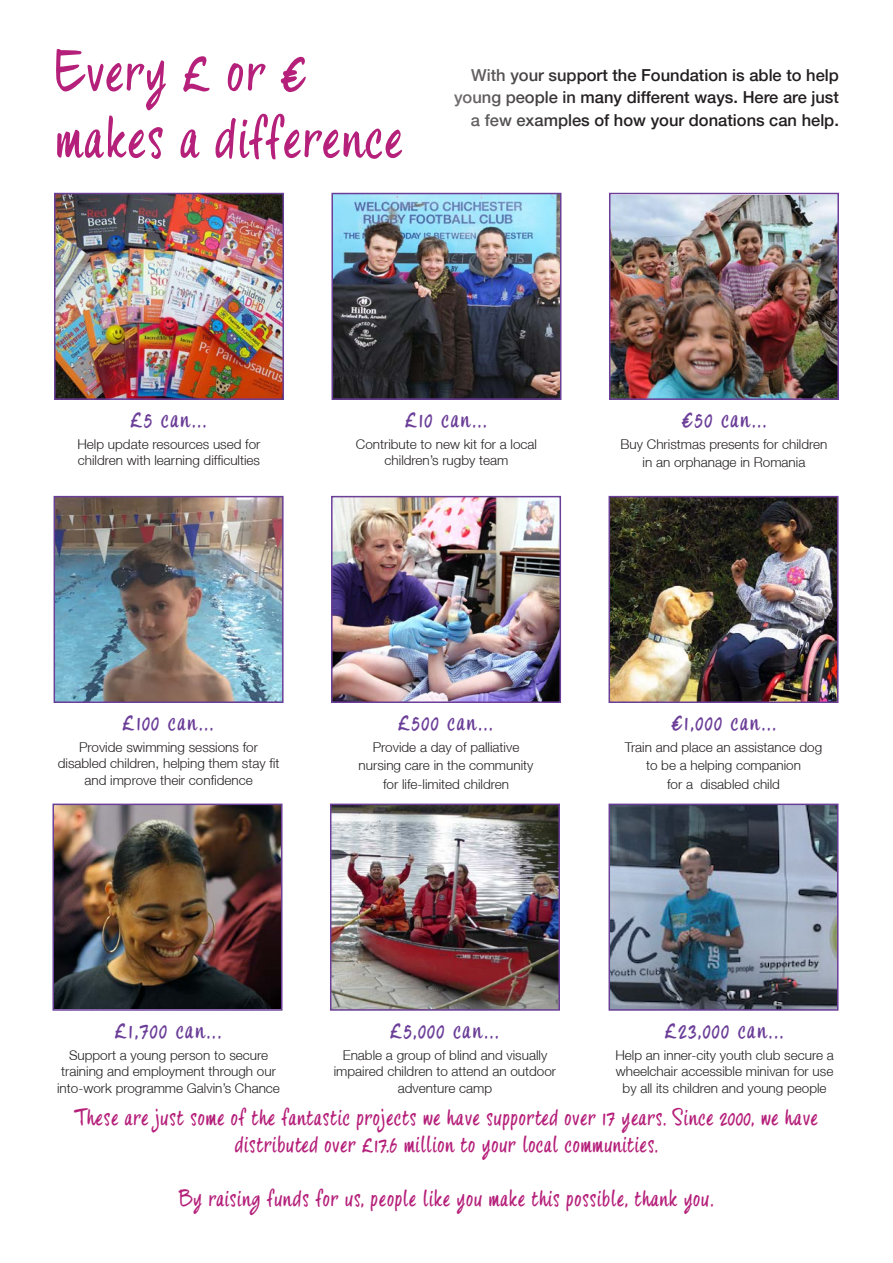
<style>
.page{position:relative;width:893px;height:1263px;background:#fff}
.page>*{position:absolute;margin:0;border:0;box-sizing:border-box;transform-origin:0 0}
.ABLE{font:55.5px/66.6px "four Hand";letter-spacing:.02em;color:#b5207a}
.Pounds{font:24px "four Hand";letter-spacing:.06em;color:#6b3e98}
.Thank_you_-_purple{font:22.5px/27px "four Hand";letter-spacing:.025em;color:#b5207a;text-align:center}
.t1{font:500 16.5px/22.5px "Helvetica Neue LT";color:#231f20;text-align:right}
.Caption_grey{font:300 13.5px/16.5px "Helvetica Neue LT";color:#231f20;text-align:center}
</style>
<div class="page">
<img style="left:57px;top:196px;width:224px;height:201px">
<div style="left:54px;top:193px;width:230px;height:207px;border:2px solid #6b3e98"></div>
<img style="left:334px;top:196px;width:224px;height:201px">
<div style="left:331px;top:193px;width:230px;height:207px;border:2px solid #6b3e98"></div>
<img style="left:612px;top:196px;width:224px;height:201px">
<div style="left:609px;top:193px;width:230px;height:207px;border:2px solid #6b3e98"></div>
<img style="left:57px;top:499px;width:224px;height:201px">
<div style="left:54px;top:496px;width:230px;height:207px;border:2px solid #6b3e98"></div>
<img style="left:334px;top:499px;width:224px;height:201px">
<div style="left:331px;top:496px;width:230px;height:207px;border:2px solid #6b3e98"></div>
<img style="left:611px;top:499px;width:224px;height:201px">
<div style="left:608px;top:496px;width:230px;height:207px;border:2px solid #6b3e98"></div>
<img style="left:55px;top:806px;width:224px;height:202px">
<div style="left:52px;top:803px;width:230px;height:208px;border:2px solid #6b3e98"></div>
<img style="left:333px;top:806px;width:224px;height:202px">
<div style="left:330px;top:803px;width:230px;height:208px;border:2px solid #6b3e98"></div>
<img style="left:611px;top:806px;width:224px;height:202px">
<div style="left:608px;top:803px;width:230px;height:208px;border:2px solid #6b3e98"></div>
<p class="ABLE" style="left:54px;top:38px;width:349px">Every £ or € makes a difference</p>
<p class="t1" style="left:454px;top:63px;width:386px">With your support the Foundation is able to help young people in many different ways. Here are just a few examples of how your donations can help.</p>
<p class="Pounds" style="left:130px;top:405px;width:77px">£5 can...</p>
<p class="Caption_grey" style="left:77px;top:435px;width:185px;text-align:left">Help update resources used for children with learning difficulties</p>
<p class="Pounds" style="left:405px;top:405px;width:83px">£10 can...</p>
<p class="Caption_grey" style="left:356px;top:435px;width:183px">Contribute to new kit for a local children’s rugby team</p>
<p class="Pounds" style="left:681px;top:405px;width:86px">€50 can...</p>
<p class="Caption_grey" style="left:621px;top:435px;width:208px">Buy Christmas presents for children</p>
<p class="Caption_grey" style="left:643px;top:454px;width:164px">in an orphanage in Romania</p>
<p class="Pounds" style="left:122px;top:708px;width:92px">£100 can...</p>
<p class="Caption_grey" style="left:58px;top:738px;width:223px">Provide swimming sessions for disabled children, helping them stay fit and improve their confidence</p>
<p class="Pounds" style="left:398px;top:708px;width:96px">£500 can...</p>
<p class="Caption_grey" style="left:373px;top:738px;width:148px">Provide a day of palliative</p>
<p class="Caption_grey" style="left:359px;top:757px;width:176px">nursing care in the community</p>
<p class="Caption_grey" style="left:383px;top:775px;width:128px">for life-limited children</p>
<p class="Pounds" style="left:671px;top:708px;width:106px">€1,000 can...</p>
<p class="Caption_grey" style="left:625px;top:738px;width:199px">Train and place an assistance dog</p>
<p class="Caption_grey" style="left:646px;top:757px;width:157px">to be a helping companion</p>
<p class="Caption_grey" style="left:667px;top:775px;width:115px">for a disabled child</p>
<p class="Pounds" style="left:114px;top:1015px;width:108px">£1,700 can...</p>
<p class="Caption_grey" style="left:57px;top:1046px;width:224px">Support a young person to secure training and employment through our into-work programme Galvin’s Chance</p>
<p class="Pounds" style="left:390px;top:1015px;width:110px">£5,000 can...</p>
<p class="Caption_grey" style="left:334px;top:1046px;width:224px">Enable a group of blind and visually impaired children to attend an outdoor adventure camp</p>
<p class="Pounds" style="left:664px;top:1015px;width:120px">£23,000 can...</p>
<p class="Caption_grey" style="left:615px;top:1046px;width:220px">Help an inner-city youth club secure a wheelchair accessible minivan for use by all its children and young people</p>
<p class="Thank_you_-_purple" style="left:75px;top:1103px;width:744px">These are just some of the fantastic projects we have supported over 17 years. Since 2000, we have distributed over £17.6 million to your local communities.</p>
<p class="Thank_you_-_purple" style="left:179px;top:1184px;width:536px">By raising funds for us, people like you make this possible, thank you.</p>
</div>
